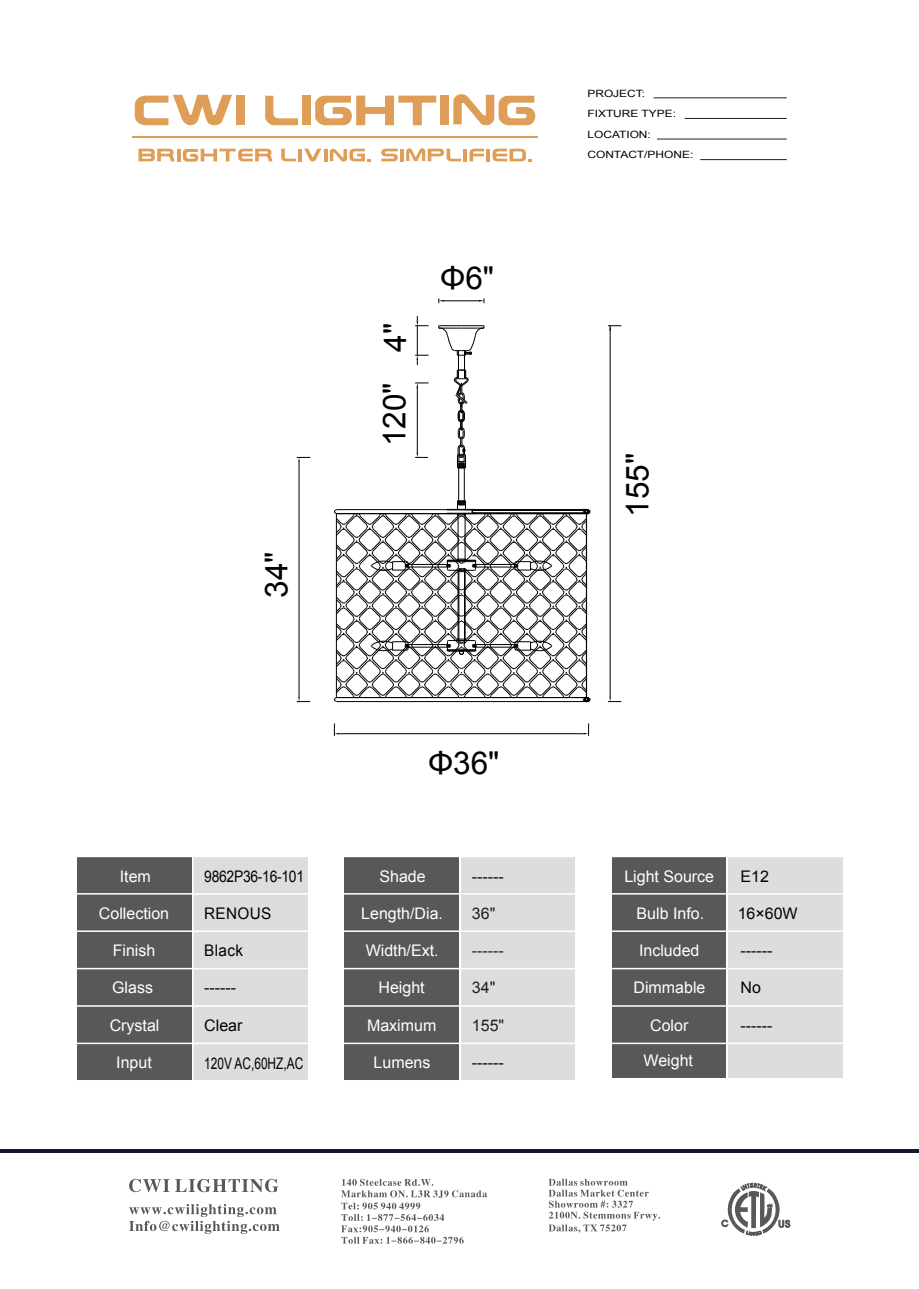
<style>
.page{position:relative;width:919px;height:1289px;background:#fff}
.page>*{position:absolute;margin:0;border:0;box-sizing:border-box;transform-origin:0 0}
.t1{font:31.5px "Arial";color:#000}
.t2{font:16.05px "Arial";color:#fff}
.t3{font:16.05px "Arial";color:#030303}
.t4{font:16.05px "Arial";color:#231f20}
.t5{font:16.05px "Arial";color:#030303;scale:.74 1}
.t6{font:16.05px "Arial";letter-spacing:-.02em;color:#030303;scale:.87 1}
.t7{font:16.05px "Arial";color:#030303;scale:.96 1}
.t8{font:10.05px/20.5px "Arial";color:#030303;scale:1.19 1}
</style>
<div class="page">
<hr style="left:0;top:1149px;width:918px;height:4px;background:#171836">
<div style="left:611px;top:856px;width:115px;height:221px;background:#57585a"></div>
<div style="left:77px;top:856px;width:114px;height:224px;background:#57585a"></div>
<div style="left:344px;top:856px;width:115px;height:224px;background:#57585a"></div>
<div style="left:728px;top:856px;width:114px;height:221px;background:#dcdddf"></div>
<div style="left:193px;top:856px;width:115px;height:224px;background:#dcdddf"></div>
<div style="left:460px;top:856px;width:115px;height:224px;background:#dcdddf"></div>
<hr style="left:76px;top:855px;width:767px;height:2px;background:#fff">
<hr style="left:76px;top:893px;width:767px;height:1px;background:#fff">
<hr style="left:76px;top:930px;width:767px;height:1px;background:#fff">
<hr style="left:76px;top:967px;width:767px;height:2px;background:#fff">
<hr style="left:76px;top:1005px;width:767px;height:1px;background:#fff">
<hr style="left:76px;top:1042px;width:767px;height:2px;background:#fff">
<hr style="left:76px;top:1079px;width:767px;height:2px;background:#fff">
<hr style="left:459px;top:840px;width:2px;height:240px;background:#fff">
<hr style="left:132px;top:136px;width:406px;height:2px;background:#df9e57">
<svg style="left:135px;top:95px;width:97px;height:30px"></svg>
<div style="left:236px;top:96px;width:9px;height:29px;background:#df9e57"></div>
<svg style="left:265px;top:96px;width:33px;height:29px"></svg>
<svg style="left:315px;top:96px;width:121px;height:29px"></svg>
<svg style="left:453px;top:94px;width:82px;height:31px"></svg>
<div style="left:302px;top:96px;width:9px;height:29px;background:#df9e57"></div>
<div style="left:440px;top:96px;width:9px;height:29px;background:#df9e57"></div>
<svg style="left:281px;top:149px;width:15px;height:12px"></svg>
<hr style="left:298px;top:149px;width:4px;height:12px;background:#df9e57">
<svg style="left:381px;top:149px;width:17px;height:12px"></svg>
<hr style="left:400px;top:149px;width:4px;height:12px;background:#df9e57">
<svg style="left:469px;top:149px;width:15px;height:12px"></svg>
<hr style="left:486px;top:149px;width:4px;height:12px;background:#df9e57">
<hr style="left:463px;top:149px;width:4px;height:12px;background:#df9e57">
<svg style="left:492px;top:149px;width:40px;height:12px"></svg>
<svg style="left:304px;top:149px;width:67px;height:12px"></svg>
<svg style="left:406px;top:148px;width:55px;height:13px"></svg>
<svg style="left:138px;top:149px;width:134px;height:13px"></svg>
<hr style="left:653px;top:97px;width:133px;height:1px;background:#231f20">
<hr style="left:684px;top:118px;width:102px;height:1px;background:#231f20">
<hr style="left:657px;top:139px;width:129px;height:1px;background:#231f20">
<hr style="left:700px;top:159px;width:86px;height:1px;background:#231f20">
<hr style="left:444px;top:300px;width:35px;height:1px;background:#000">
<svg style="left:438px;top:298px;width:6px;height:5px"></svg>
<svg style="left:479px;top:298px;width:5px;height:5px"></svg>
<hr style="left:298px;top:462px;width:1px;height:234px;background:#000">
<svg style="left:297px;top:457px;width:13px;height:5px"></svg>
<svg style="left:297px;top:696px;width:13px;height:6px"></svg>
<hr style="left:609px;top:326px;width:1px;height:370px;background:#000">
<svg style="left:608px;top:325px;width:13px;height:5px"></svg>
<svg style="left:608px;top:696px;width:13px;height:6px"></svg>
<hr style="left:339px;top:733px;width:244px;height:1px;background:#000">
<svg style="left:334px;top:723px;width:5px;height:13px"></svg>
<svg style="left:583px;top:723px;width:6px;height:13px"></svg>
<svg style="left:334px;top:316px;width:255px;height:386px"></svg>
<svg style="left:721px;top:1182px;width:69px;height:53px"></svg>
<svg style="left:341px;top:1178px;width:146px;height:65px"></svg>
<svg style="left:548px;top:1178px;width:112px;height:54px"></svg>
<svg style="left:129px;top:1178px;width:149px;height:14px"></svg>
<svg style="left:129px;top:1204px;width:150px;height:29px"></svg>
<h1 class="t1" style="left:256px;top:598px;width:48px;rotate:-90deg">34"</h1>
<h1 class="t1" style="left:374px;top:351px;width:30px;rotate:-90deg">4"</h1>
<h1 class="t1" style="left:374px;top:446px;width:65px;rotate:-90deg">120"</h1>
<h1 class="t1" style="left:440px;top:257px;width:55px">Φ6"</h1>
<p class="t2" style="left:120px;top:865px;width:33px">Item</p>
<p class="t2" style="left:99px;top:903px;width:72px">Collection</p>
<p class="t2" style="left:113px;top:940px;width:44px">Finish</p>
<p class="t2" style="left:112px;top:977px;width:42px">Glass</p>
<p class="t2" style="left:110px;top:1014px;width:51px">Crystal</p>
<p class="t2" style="left:116px;top:1051px;width:37px">Input</p>
<p class="t6" style="left:204px;top:865px;width:116px">9862P36-16-101</p>
<p class="t7" style="left:204px;top:903px;width:71px">RENOUS</p>
<p class="t7" style="left:204px;top:940px;width:42px">Black</p>
<p class="t3" style="left:204px;top:977px;width:33px">------</p>
<p class="t3" style="left:204px;top:1014px;width:40px">Clear</p>
<p class="t5" style="left:204px;top:1052px;width:135px">120V AC,60HZ,AC</p>
<h1 class="t1" style="left:428px;top:742px;width:73px">Φ36"</h1>
<p class="t2" style="left:379px;top:865px;width:48px">Shade</p>
<p class="t2" style="left:361px;top:903px;width:83px">Length/Dia.</p>
<p class="t2" style="left:365px;top:940px;width:74px">Width/Ext.</p>
<p class="t2" style="left:378px;top:977px;width:48px">Height</p>
<p class="t2" style="left:367px;top:1014px;width:71px">Maximum</p>
<p class="t2" style="left:373px;top:1051px;width:58px">Lumens</p>
<p class="t3" style="left:472px;top:865px;width:33px">------</p>
<p class="t4" style="left:472px;top:903px;width:25px">36"</p>
<p class="t4" style="left:472px;top:940px;width:33px">------</p>
<p class="t4" style="left:472px;top:977px;width:25px">34"</p>
<p class="t4" style="left:472px;top:1014px;width:34px">155"</p>
<p class="t3" style="left:472px;top:1051px;width:33px">------</p>
<p class="t8" style="left:587px;top:83px;width:90px">PROJECT:<br>FIXTURE TYPE:<br>LOCATION:<br>CONTACT/PHONE:</p>
<h1 class="t1" style="left:616px;top:517px;width:65px;rotate:-90deg">155"</h1>
<p class="t2" style="left:624px;top:865px;width:91px">Light Source</p>
<p class="t2" style="left:636px;top:903px;width:69px">Bulb Info.</p>
<p class="t2" style="left:639px;top:940px;width:62px">Included</p>
<p class="t2" style="left:633px;top:977px;width:73px">Dimmable</p>
<p class="t2" style="left:650px;top:1014px;width:40px">Color</p>
<p class="t2" style="left:643px;top:1049px;width:51px">Weight</p>
<p class="t3" style="left:740px;top:865px;width:30px">E12</p>
<p class="t3" style="left:737px;top:903px;width:61px">16×60W</p>
<p class="t3" style="left:740px;top:940px;width:33px">------</p>
<p class="t3" style="left:740px;top:977px;width:22px">No</p>
<p class="t3" style="left:740px;top:1014px;width:33px">------</p>
</div>
